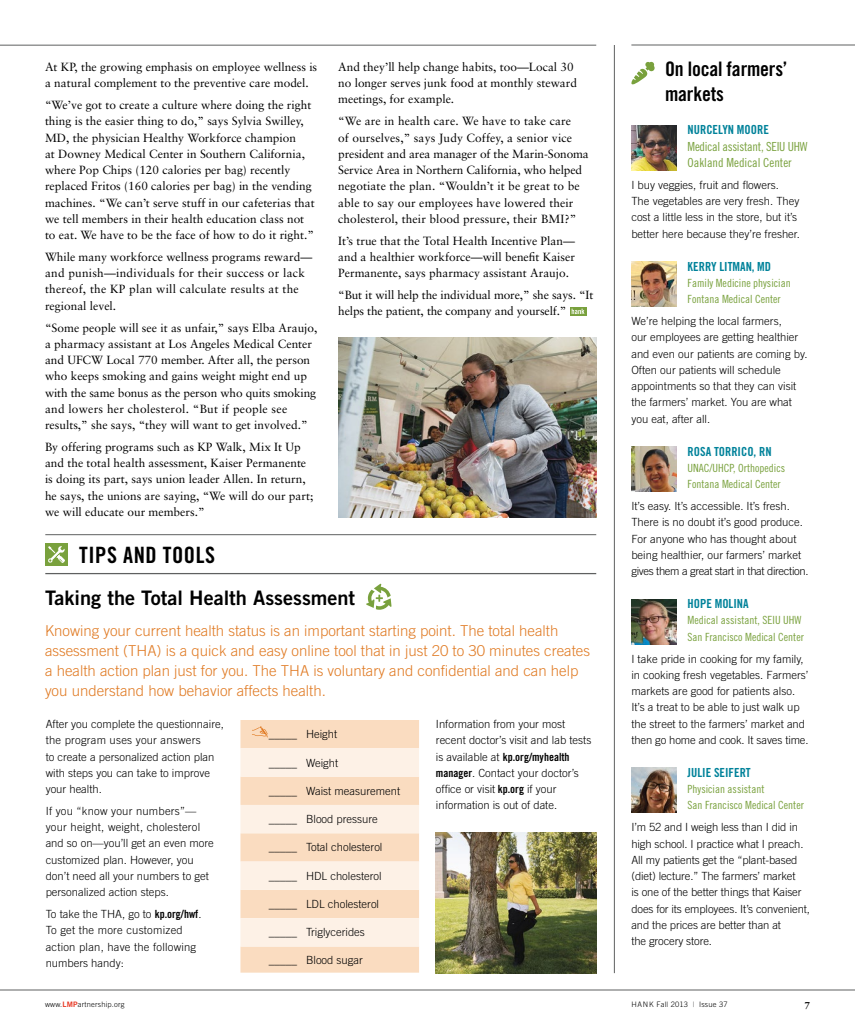
<style>
.page{position:relative;width:855px;height:1035px;background:#fff}
.page>*{position:absolute;margin:0;border:0;box-sizing:border-box;transform-origin:0 0}
.t1{font:22.5px "Trade Gothic LT Std Bd Cn 20";letter-spacing:.025em;color:#000}
.t2{font:20px "Trade Gothic LT Std Bd 2";color:#000}
.t3{font:20px/25px "Trade Gothic LT Std Bd Cn 20";letter-spacing:-.01em;color:#000}
.t4{font:300 15px/20px "Trade Gothic LT Std";color:#e07a23}
.t5{font:12.5px "Trade Gothic LT Std Bd Cn 20";color:#00829a}
.t6{font:12.5px/16.2px "Trade Gothic LT Std Cn 18";letter-spacing:-.02em;color:#79a13d}
.t7{font:11.88px/16.2px "Sabon";color:#000}
.t8{font:11.88px/16.2px "Sabon";letter-spacing:.02em;color:#000}
.t9{font:300 11.25px/16.2px "Trade Gothic LT Std";color:#000}
.t10{font:11.25px/16.2px "Trade Gothic LT Std Cn 18";color:#79a13d}
.t11{font:300 11.25px/16.2px "Trade Gothic LT Std";letter-spacing:.02em;color:#000}
.t12{font:11.25px "Trade Gothic LT Std Bd Cn 20";color:#000}
.t13{font:700 10px "Sabon";color:#000}
.t14{font:300 7.5px "Trade Gothic LT Std";letter-spacing:.025em;color:#000}
.s1{font-family:"Trade Gothic LT Std Bd Cn 20";font-weight:400}
.s2{font-family:"Trade Gothic LT Std";font-weight:300}
.s3{font-family:"Trade Gothic LT Std Bd 2";font-weight:400;color:#e73723}
.s4{color:#5f6060}
</style>
<div class="page">
<hr style="left:0;top:990px;width:855px;height:1px;background:#5f6060">
<hr style="left:0;top:45px;width:596px;height:1px;background:#5f6060">
<hr style="left:45px;top:534px;width:551px;height:1px;background:#5f6060">
<hr style="left:45px;top:573px;width:551px;height:1px;background:#5f6060">
<svg style="left:570px;top:307px;width:16px;height:8px"></svg>
<svg style="left:572px;top:309px;width:12px;height:5px"></svg>
<hr style="left:631px;top:45px;width:224px;height:1px;background:#5f6060">
<hr style="left:614px;top:45px;width:1px;height:928px;background:#5f6060">
<img style="left:631px;top:125px;width:45px;height:45px">
<img style="left:631px;top:262px;width:45px;height:45px">
<img style="left:631px;top:447px;width:45px;height:45px">
<img style="left:631px;top:599px;width:45px;height:45px">
<img style="left:631px;top:768px;width:45px;height:45px">
<div style="left:45px;top:543px;width:23px;height:23px;background:#79a13d"></div>
<svg style="left:48px;top:546px;width:17px;height:17px"></svg>
<div style="left:240px;top:720px;width:179px;height:253px;background:#fadcc0"></div>
<svg style="left:240px;top:748px;width:179px;height:199px;background:#fbe8d6"></svg>
<img style="left:436px;top:832px;width:161px;height:141px">
<svg style="left:366px;top:583px;width:26px;height:27px"></svg>
<svg style="left:631px;top:62px;width:24px;height:22px"></svg>
<img style="left:338px;top:338px;width:258px;height:180px">
<svg style="left:252px;top:726px;width:16px;height:12px"></svg>
<p class="t7" style="left:45px;top:59px;width:274px">At KP, the growing emphasis on employee wellness is a natural complement to the preventive care model.</p>
<p class="t7" style="left:45px;top:97px;width:271px">“We’ve got to create a culture where doing the right thing is the easier thing to do,” says Sylvia Swilley, MD, the physician Healthy Workforce champion<br>at Downey Medical Center in Southern California, where Pop Chips (120 calories per bag) recently replaced Fritos (160 calories per bag) in the vending machines. “We can’t serve stuff in our cafeterias that we tell members in their health education class not to eat. We have to be the face of how to do it right.”</p>
<p class="t8" style="left:45px;top:249px;width:269px">While many workforce wellness programs reward— and punish—individuals for their success or lack thereof, the KP plan will calculate results at the regional level.</p>
<p class="t7" style="left:45px;top:319px;width:274px">“Some people will see it as unfair,” says Elba Araujo, a pharmacy assistant at Los Angeles Medical Center and UFCW Local 770 member. After all, the person who keeps smoking and gains weight might end up with the same bonus as the person who quits smoking and lowers her cholesterol. “But if people see results,” she says, “they will want to get involved.”</p>
<p class="t7" style="left:45px;top:439px;width:270px">By offering programs such as KP Walk, Mix It Up and the total health assessment, Kaiser Permanente is doing its part, says union leader Allen. In return, he says, the unions are saying, “We will do our part; we will educate our members.”</p>
<h1 class="t1" style="left:79px;top:541px;width:138px">TIPS AND TOOLS</h1>
<p class="t7" style="left:338px;top:59px;width:240px">And they’ll help change habits, too—Local 30 no longer serves junk food at monthly steward meetings, for example.</p>
<p class="t7" style="left:338px;top:113px;width:252px">“We are in health care. We have to take care<br>of ourselves,” says Judy Coffey, a senior vice president and area manager of the Marin-Sonoma Service Area in Northern California, who helped negotiate the plan. “Wouldn’t it be great to be able to say our employees have lowered their cholesterol, their blood pressure, their BMI?”</p>
<p class="t7" style="left:338px;top:232px;width:238px;text-align:justify">It’s true that the Total Health Incentive Plan— and a healthier workforce—will benefit Kaiser Permanente, says pharmacy assistant Araujo.</p>
<p class="t7" style="left:338px;top:287px;width:257px">“But it will help the individual more,” she says. “It helps the patient, the company and yourself.”</p>
<h2 class="t2" style="left:45px;top:586px;width:312px">Taking the Total Health Assessment</h2>
<p class="t4" style="left:45px;top:621px;width:547px">Knowing your current health status is an important starting point. The total health assessment (THA) is a quick and easy online tool that in just 20 to 30 minutes creates a health action plan just for you. The THA is voluntary and confidential and can help you understand how behavior affects health.</p>
<p class="t9" style="left:46px;top:716px;width:180px">After you complete the questionnaire, the program uses your answers<br>to create a personalized action plan with steps you can take to improve your health.</p>
<p class="t9" style="left:46px;top:803px;width:170px">If you “know your numbers”— your height, weight, cholesterol and so on—you’ll get an even more customized plan. However, you don’t need all your numbers to get personalized action steps.</p>
<p class="t11" style="left:46px;top:906px;width:157px">To take the THA, go to <span class="s1">kp.org/hwf</span>.<br>To get the more customized action plan, have the following numbers handy:</p>
<p class="t9" style="left:436px;top:716px;width:157px">Information from your most recent doctor’s visit and lab tests</p>
<p class="t12" style="left:436px;top:750px;width:135px"><span class="s2">is available at</span> kp.org/myhealth</p>
<p class="t9" style="left:436px;top:765px;width:144px"><span class="s1">manager</span>. Contact your doctor’s office or visit <span class="s1">kp.org</span> if your information is out of date.</p>
<p class="t9" style="left:269px;top:726px;width:70px">_____ Height</p>
<p class="t9" style="left:269px;top:754px;width:71px">_____ Weight</p>
<p class="t9" style="left:269px;top:783px;width:133px">_____ Waist measurement</p>
<p class="t9" style="left:269px;top:811px;width:111px">_____ Blood pressure</p>
<p class="t9" style="left:269px;top:839px;width:115px">_____ Total cholesterol</p>
<p class="t9" style="left:269px;top:868px;width:114px">_____ HDL cholesterol</p>
<p class="t9" style="left:269px;top:896px;width:112px">_____ LDL cholesterol</p>
<p class="t9" style="left:269px;top:924px;width:98px">_____ Triglycerides</p>
<p class="t9" style="left:269px;top:951px;width:96px">_____ Blood sugar</p>
<h2 class="t3" style="left:665px;top:57px;width:124px">On local farmers’ markets</h2>
<p class="t5" style="left:688px;top:122px;width:83px">NURCELYN MOORE</p>
<p class="t6" style="left:688px;top:138px;width:121px">Medical assistant, SEIU UHW<br>Oakland Medical Center</p>
<p class="t9" style="left:631px;top:177px;width:170px">I buy veggies, fruit and flowers.<br>The vegetables are very fresh. They cost a little less in the store, but it’s better here because they’re fresher.</p>
<p class="t5" style="left:688px;top:259px;width:85px">KERRY LITMAN, MD</p>
<p class="t10" style="left:688px;top:275px;width:105px">Family Medicine physician<br>Fontana Medical Center</p>
<p class="t9" style="left:631px;top:313px;width:178px">We’re helping the local farmers,<br>our employees are getting healthier and even our patients are coming by.<br>Often our patients will schedule appointments so that they can visit the farmers’ market. You are what you eat, after all.</p>
<p class="t5" style="left:688px;top:444px;width:86px">ROSA TORRICO, RN</p>
<p class="t10" style="left:688px;top:460px;width:99px">UNAC/UHCP, Orthopedics<br>Fontana Medical Center</p>
<p class="t9" style="left:631px;top:498px;width:179px">It’s easy. It’s accessible. It’s fresh.<br>There is no doubt it’s good produce.<br>For anyone who has thought about being healthier, our farmers’ market gives them a great start in that direction.</p>
<p class="t5" style="left:688px;top:596px;width:63px">HOPE MOLINA</p>
<p class="t10" style="left:688px;top:612px;width:118px">Medical assistant, SEIU UHW<br>San Francisco Medical Center</p>
<p class="t9" style="left:631px;top:650px;width:179px">I take pride in cooking for my family, in cooking fresh vegetables. Farmers’ markets are good for patients also.<br>It’s a treat to be able to just walk up the street to the farmers’ market and then go home and cook. It saves time.</p>
<p class="t5" style="left:688px;top:765px;width:65px">JULIE SEIFERT</p>
<p class="t10" style="left:688px;top:781px;width:118px">Physician assistant<br>San Francisco Medical Center</p>
<p class="t9" style="left:631px;top:819px;width:180px">I’m 52 and I weigh less than I did in high school. I practice what I preach.<br>All my patients get the “plant-based (diet) lecture.” The farmers’ market<br>is one of the better things that Kaiser does for its employees. It’s convenient, and the prices are better than at<br>the grocery store.</p>
<p class="t14" style="left:45px;top:1000px;width:81px">www.<span class="s3">LMP</span>artnership.org</p>
<p class="t14" style="left:631px;top:1000px;width:98px">HANK Fall 2013 <span class="s4">|</span> Issue 37</p>
<p class="t13" style="left:804px;top:999px;width:7px">7</p>
</div>
